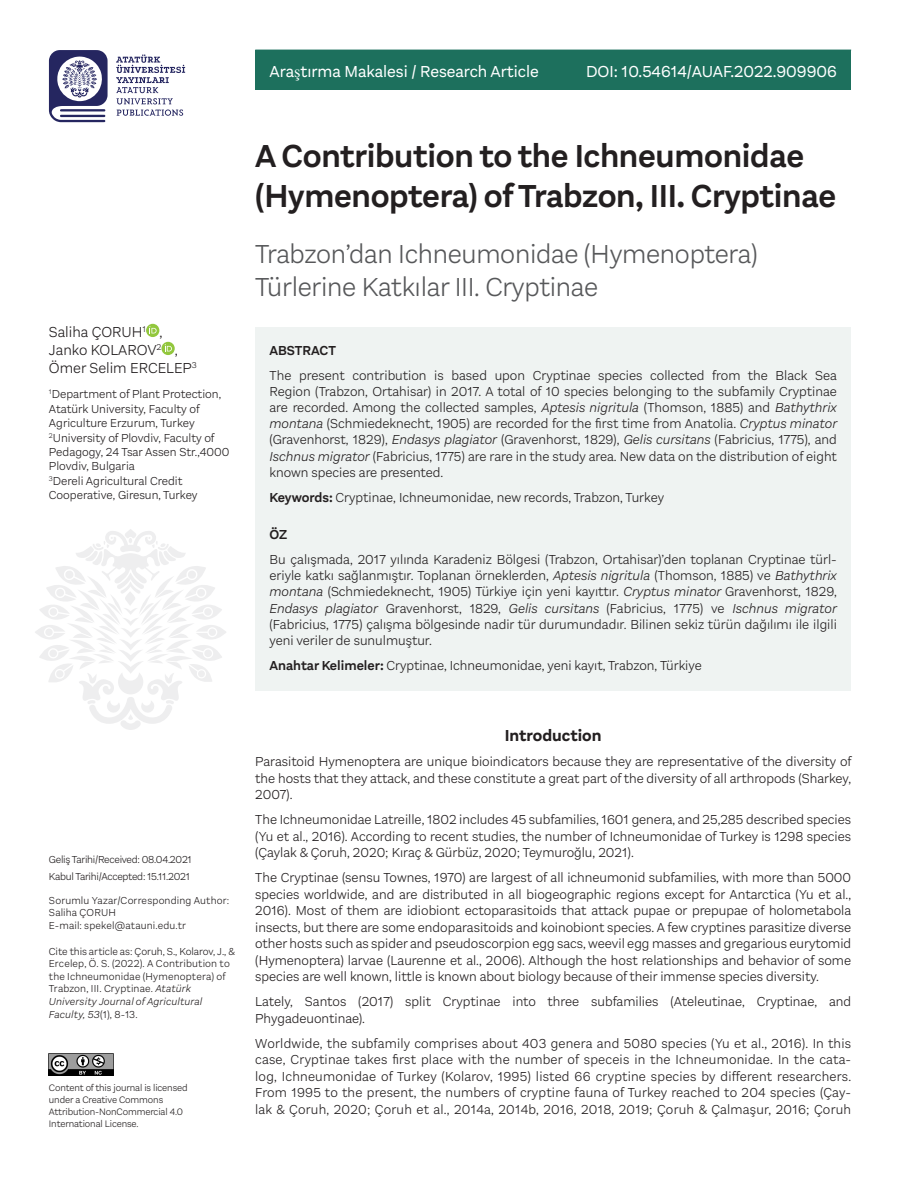
<style>
.page{position:relative;width:915px;height:1191px;background:#fff}
.page>*{position:absolute;margin:0;border:0;box-sizing:border-box;transform-origin:0 0}
.t1{font:600 33px/39.6px "Aestetico";letter-spacing:-.01em;color:#231f20}
.t2{font:300 27px/32.4px "Aestetico";letter-spacing:-.01em;color:#57585a}
.t3{font:16.5px "Aestetico";color:#fff}
.t4{font:700 16.5px "Aestetico";color:#231f20}
.t5{font:300 15px/18px "Aestetico";color:#231f20}
.t6{font:300 13.5px/16.5px "Aestetico";color:#231f20;text-align:justify}
.t7{font:600 13.5px "Aestetico";color:#231f20}
.t8{font:300 12px/14.4px "Aestetico";color:#231f20}
.t9{font:300 10.5px/12.6px "Aestetico";letter-spacing:.01em;color:#231f20}
.t10{font:300 10.5px/16.8px "Aestetico";letter-spacing:-.025em;color:#231f20}
.t11{font:300 9.75px/12px "Aestetico";letter-spacing:-.01em;color:#231f20}
.s1{font-family:"STIX General"}
.s2{font-style:italic}
.s3{font-weight:600}
</style>
<div class="page">
<svg style="left:35px;top:529px;width:191px;height:201px"></svg>
<img style="left:49px;top:1053px;width:65px;height:22px">
<svg style="left:116px;top:54px;width:69px;height:62px"></svg>
<svg style="left:49px;top:50px;width:58px;height:72px"></svg>
<div style="left:255px;top:50px;width:595px;height:39px;background:#1d705d"></div>
<div style="left:255px;top:327px;width:595px;height:48px;background:#eff3f2"></div>
<div style="left:255px;top:353px;width:595px;height:136px;background:#eff3f2"></div>
<div style="left:255px;top:475px;width:595px;height:47px;background:#eff3f2"></div>
<div style="left:255px;top:511px;width:595px;height:48px;background:#eff3f2"></div>
<div style="left:255px;top:537px;width:595px;height:120px;background:#eff3f2"></div>
<div style="left:255px;top:643px;width:595px;height:47px;background:#eff3f2"></div>
<svg style="left:146px;top:324px;width:13px;height:13px"></svg>
<svg style="left:149px;top:326px;width:7px;height:7px"></svg>
<svg style="left:161px;top:342px;width:14px;height:13px"></svg>
<svg style="left:165px;top:344px;width:7px;height:7px"></svg>
<p class="t3" style="left:269px;top:62px;width:271px">Ara<span class="s1">ş</span>tırma Makalesi / Research Article</p>
<p class="t3" style="left:586px;top:62px;width:252px">DOI: 10.54614/AUAF.2022.909906</p>
<p class="t5" style="left:49px;top:323px;width:149px">Saliha ÇORUH<sup>1</sup> ,<br>Janko KOLAROV<sup>2</sup> ,<br>Ömer Selim ERCELEP<sup>3</sup></p>
<p class="t8" style="left:49px;top:387px;width:182px"><sup>1</sup>Department of Plant Protection,<br>Atatürk University, Faculty of<br>Agriculture Erzurum, Turkey<br><sup>2</sup>University of Plovdiv, Faculty of<br>Pedagogy, 24 Tsar Assen Str.,4000<br>Plovdiv, Bulgaria<br><sup>3</sup>Dereli Agricultural Credit<br>Cooperative, Giresun, Turkey</p>
<h1 class="t1" style="left:255px;top:137px;width:582px">A Contribution to the Ichneumonidae (Hymenoptera) of Trabzon, III. Cryptinae</h1>
<h2 class="t2" style="left:255px;top:238px;width:504px">Trabzon’dan Ichneumonidae (Hymenoptera)<br>Türlerine Katkılar III. Cryptinae</h2>
<p class="t7" style="left:269px;top:342px;width:68px">ABSTRACT</p>
<p class="t6" style="left:269px;top:367px;width:569px">The present contribution is based upon Cryptinae species collected from the Black Sea Region (Trabzon, Ortahisar) in 2017. A total of 10 species belonging to the subfamily Cryptinae are recorded. Among the collected samples, <span class="s2">Aptesis nigritula</span> (Thomson, 1885) and <span class="s2">Bathythrix montana</span> (Schmiedeknecht, 1905) are recorded for the first time from Anatolia. <span class="s2">Cryptus minator </span>(Gravenhorst, 1829), <span class="s2">Endasys plagiator</span> (Gravenhorst, 1829), <span class="s2">Gelis cursitans</span> (Fabricius, 1775), and <span class="s2">Ischnus migrator</span> (Fabricius, 1775) are rare in the study area. New data on the distribution of eight known species are presented.</p>
<p class="t6" style="left:269px;top:489px;width:396px"><span class="s3">Keywords:</span> Cryptinae, Ichneumonidae, new records, Trabzon, Turkey</p>
<p class="t7" style="left:269px;top:527px;width:19px">ÖZ</p>
<p class="t6" style="left:269px;top:551px;width:568px">Bu çalışmada, 2017 yılında Karadeniz Bölgesi (Trabzon, Ortahisar)’den toplanan Cryptinae türl&shy;eriyle katkı sağlanmıştır. Toplanan örneklerden, <span class="s2">Aptesis nigritula</span> (Thomson, 1885) ve <span class="s2">Bathythrix montana</span> (Schmiedeknecht, 1905) Türkiye için yeni kayıttır. <span class="s2">Cryptus minator</span> Gravenhorst, 1829, <span class="s2">Endasys plagiator</span> Gravenhorst, 1829, <span class="s2">Gelis cursitans</span> (Fabricius, 1775) ve <span class="s2">Ischnus migrator </span>(Fabricius, 1775) çalışma bölgesinde nadir tür durumundadır. Bilinen sekiz türün dağılımı ile ilgili yeni veriler de sunulmuştur.</p>
<p class="t6" style="left:269px;top:657px;width:433px"><span class="s3">Anahtar Kelimeler:</span> Cryptinae, Ichneumonidae, yeni kayıt, Trabzon, Türkiye</p>
<p class="t10" style="left:49px;top:851px;width:144px">Geliş Tarihi/Received: 08.04.2021<br>Kabul Tarihi/Accepted: 15.11.2021</p>
<p class="t9" style="left:49px;top:894px;width:182px">Sorumlu Yazar/Corresponding Author:<br>Saliha ÇORUH<br>E-mail: spekel@atauni.edu.tr</p>
<p class="t9" style="left:49px;top:944px;width:187px">Cite this article as: Çoruh, S., Kolarov, J., &amp; Ercelep, Ö. S. (2022). A Contribution to the Ichneumonidae (Hymenoptera) of Trabzon, III. Cryptinae. <span class="s2">Atatürk University Journal of Agricultural Faculty, 53</span>(1), 8-13.</p>
<p class="t11" style="left:49px;top:1081px;width:140px">Content of this journal is licensed under a Creative Commons<br>Attribution-NonCommercial 4.0<br>International License.</p>
<p class="t4" style="left:504px;top:726px;width:98px">Introduction</p>
<p class="t6" style="left:255px;top:753px;width:597px">Parasitoid Hymenoptera are unique bioindicators because they are representative of the diversity of the hosts that they attack, and these constitute a great part of the diversity of all arthropods (Sharkey, 2007).</p>
<p class="t6" style="left:255px;top:811px;width:597px">The Ichneumonidae Latreille, 1802 includes 45 subfamilies, 1601 genera, and 25,285 described species (Yu et al., 2016). According to recent studies, the number of Ichneumonidae of Turkey is 1298 species (Çaylak &amp; Çoruh, 2020; Kıraç &amp; Gürbüz, 2020; Teymuroğlu, 2021).</p>
<p class="t6" style="left:255px;top:869px;width:597px">The Cryptinae (sensu Townes, 1970) are largest of all ichneumonid subfamilies, with more than 5000 species worldwide, and are distributed in all biogeographic regions except for Antarctica (Yu et al., 2016). Most of them are idiobiont ectoparasitoids that attack pupae or prepupae of holometabola insects, but there are some endoparasitoids and koinobiont species. A few cryptines parasitize diverse other hosts such as spider and pseudoscorpion egg sacs, weevil egg masses and gregarious eurytomid (Hymenoptera) larvae (Laurenne et al., 2006). Although the host relationships and behavior of some species are well known, little is known about biology because of their immense species diversity.</p>
<p class="t6" style="left:255px;top:993px;width:597px">Lately, Santos (2017) split Cryptinae into three subfamilies (Ateleutinae, Cryptinae, and<br>Phygadeuontinae).</p>
<p class="t6" style="left:255px;top:1035px;width:597px">Worldwide, the subfamily comprises about 403 genera and 5080 species (Yu et al., 2016). In this case, Cryptinae takes first place with the number of speceis in the Ichneumonidae. In the cata&shy;log, Ichneumonidae of Turkey (Kolarov, 1995) listed 66 cryptine species by different researchers.<br>From 1995 to the present, the numbers of cryptine fauna of Turkey reached to 204 species (Çay&shy;lak &amp; Çoruh, 2020; Çoruh et al., 2014a, 2014b, 2016, 2018, 2019; Çoruh &amp; Çalmaşur, 2016; Çoruh</p>
</div>
